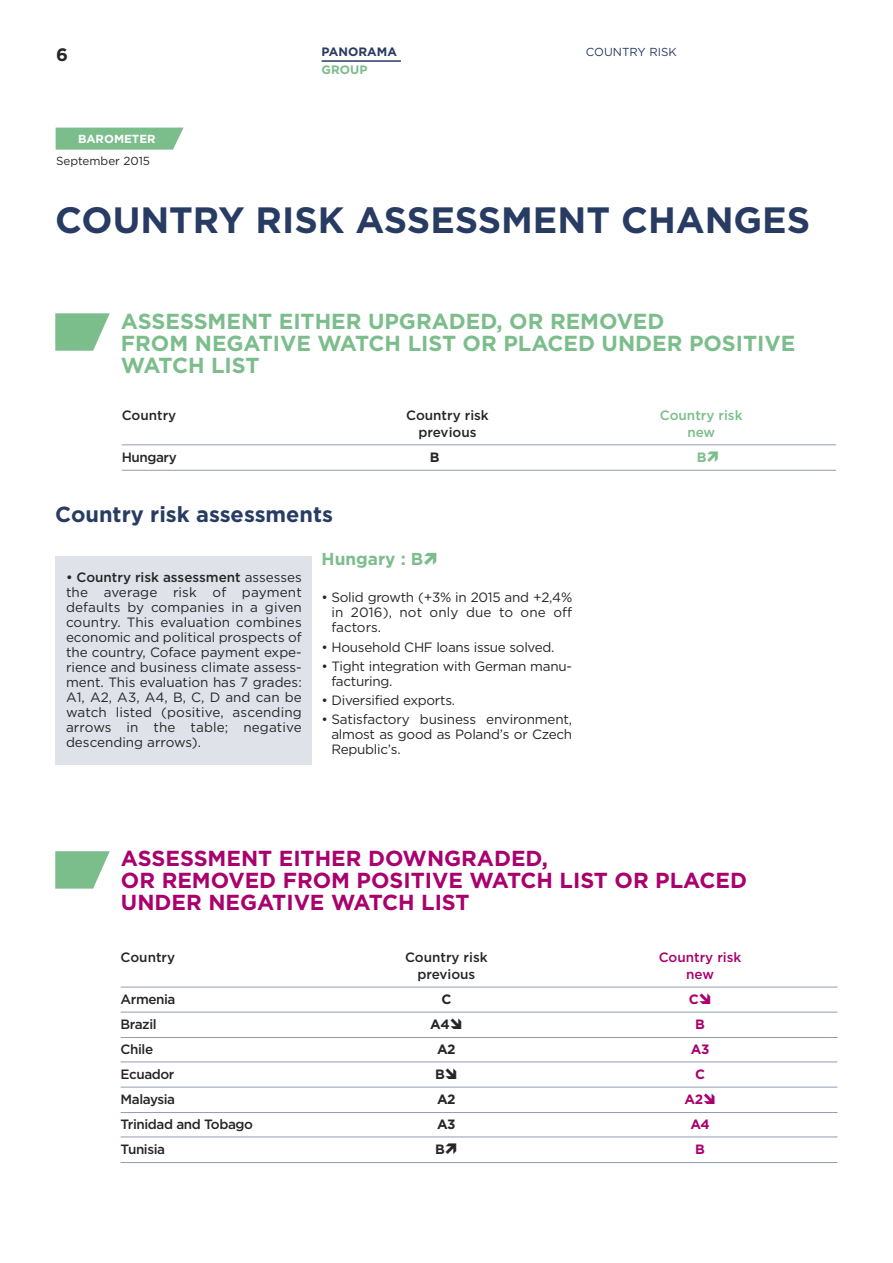
<style>
.page{position:relative;width:893px;height:1263px;background:#fff}
.page>*{position:absolute;margin:0;border:0;box-sizing:border-box;transform-origin:0 0}
.t1{font:700 36.6px "Gotham";color:#283c63}
.t2{font:700 21.75px/22.2px "Gotham";color:#a9006e}
.t3{font:700 21.75px/22.2px "Gotham";color:#7cbd8c}
.t4{font:700 21.75px "Gotham";color:#283c63}
.t5{font:700 18px "Gotham";color:#272627}
.t6{font:700 17.25px "Gotham";color:#7cbd8c}
.t7{font:13.5px/15px "Gotham";letter-spacing:-.02em;color:#272627;text-align:justify}
.t8{font:500 13.5px "Gotham";letter-spacing:-.03em;color:#272627}
.t9{font:500 13.5px "Gotham";color:#272627}
.t10{font:500 13.5px "Gotham";color:#7cbd8c}
.t11{font:500 13.5px "Gotham";color:#a9006e}
.t12{font:700 13.5px "Gotham";letter-spacing:-.03em;color:#272627}
.t13{font:700 13.5px "Gotham";color:#a9006e}
.t14{font:700 13.5px "Gotham";color:#7cbd8c}
.t15{font:700 12.15px "Gotham";color:#283c63}
.t16{font:700 12.15px "Gotham";color:#7cbd8c}
.t17{font:11.7px "Gotham";color:#272627}
.t18{font:700 11.7px "Gotham";color:#fff}
.t19{font:11.55px "Gotham";color:#283c63}
.s1{font-weight:500}
</style>
<div class="page">
<hr style="left:322px;top:60px;width:79px;height:2px;background:#283c63">
<svg style="left:56px;top:128px;width:128px;height:22px;background:#84c193"></svg>
<svg style="left:55px;top:313px;width:55px;height:38px;background:#92c89f"></svg>
<hr style="left:122px;top:444px;width:714px;height:1px;background:#919cb3">
<hr style="left:122px;top:470px;width:714px;height:1px;background:#919cb3">
<svg style="left:55px;top:851px;width:55px;height:38px;background:#92c89f"></svg>
<hr style="left:121px;top:987px;width:716px;height:1px;background:#919cb3">
<hr style="left:121px;top:1012px;width:716px;height:1px;background:#919cb3">
<hr style="left:121px;top:1037px;width:716px;height:1px;background:#919cb3">
<hr style="left:121px;top:1061px;width:716px;height:1px;background:#919cb3">
<hr style="left:121px;top:1087px;width:716px;height:1px;background:#919cb3">
<hr style="left:121px;top:1112px;width:716px;height:1px;background:#919cb3">
<hr style="left:121px;top:1136px;width:716px;height:1px;background:#919cb3">
<hr style="left:121px;top:1162px;width:716px;height:1px;background:#919cb3">
<div style="left:55px;top:556px;width:256px;height:208px;background:#dfe2e9"></div>
<h3 class="t5" style="left:56px;top:44px;width:13px">6</h3>
<p class="t15" style="left:322px;top:44px;width:77px">PANORAMA</p>
<p class="t19" style="left:586px;top:45px;width:92px">COUNTRY RISK</p>
<p class="t16" style="left:322px;top:62px;width:47px">GROUP</p>
<p class="t18" style="left:78px;top:132px;width:79px">BAROMETER</p>
<p class="t17" style="left:56px;top:154px;width:96px">September 2015</p>
<h1 class="t1" style="left:55px;top:199px;width:756px">COUNTRY RISK ASSESSMENT CHANGES</h1>
<h2 class="t3" style="left:121px;top:310px;width:676px">ASSESSMENT EITHER UPGRADED, OR REMOVED<br>FROM NEGATIVE WATCH LIST OR PLACED UNDER POSITIVE<br>WATCH LIST</h2>
<p class="t9" style="left:122px;top:407px;width:56px">Country</p>
<p class="t9" style="left:406px;top:407px;width:84px">Country risk</p>
<p class="t10" style="left:660px;top:407px;width:84px">Country risk</p>
<p class="t9" style="left:418px;top:424px;width:60px">previous</p>
<p class="t10" style="left:687px;top:424px;width:29px">new</p>
<p class="t8" style="left:122px;top:449px;width:57px">Hungary</p>
<p class="t12" style="left:430px;top:449px;width:11px">B</p>
<p class="t14" style="left:697px;top:449px;width:11px">B</p>
<h2 class="t4" style="left:55px;top:502px;width:279px">Country risk assessments</h2>
<p class="t7" style="left:66px;top:569px;width:237px"><span class="s1">• Country risk assessment</span> assesses the average risk of payment defaults by companies in a given country. This evaluation combines economic and political prospects of the country, Coface payment expe&shy;rience and business climate assess&shy;ment. This evaluation has 7 grades:<br>A1, A2, A3, A4, B, C, D and can be watch listed (positive, ascending arrows in the table; negative descending arrows).</p>
<p class="t6" style="left:322px;top:549px;width:103px">Hungary : B</p>
<p class="t7" style="left:331px;top:590px;width:242px;text-indent:-10px">• Solid growth (+3% in 2015 and +2,4% in 2016), not only due to one off factors.</p>
<p class="t7" style="left:321px;top:639px;width:235px">• Household CHF loans issue solved.</p>
<p class="t7" style="left:331px;top:659px;width:242px;text-indent:-10px">• Tight integration with German manu&shy;facturing.</p>
<p class="t7" style="left:321px;top:693px;width:135px">• Diversified exports.</p>
<p class="t7" style="left:331px;top:712px;width:242px;text-indent:-10px">• Satisfactory business environment, almost as good as Poland’s or Czech Republic’s.</p>
<h2 class="t2" style="left:121px;top:847px;width:628px">ASSESSMENT EITHER DOWNGRADED,<br>OR REMOVED FROM POSITIVE WATCH LIST OR PLACED<br>UNDER NEGATIVE WATCH LIST</h2>
<p class="t9" style="left:121px;top:950px;width:56px">Country</p>
<p class="t9" style="left:405px;top:950px;width:84px">Country risk</p>
<p class="t11" style="left:659px;top:950px;width:84px">Country risk</p>
<p class="t9" style="left:417px;top:966px;width:60px">previous</p>
<p class="t11" style="left:686px;top:966px;width:29px">new</p>
<p class="t8" style="left:121px;top:991px;width:56px">Armenia</p>
<p class="t12" style="left:441px;top:991px;width:11px">C</p>
<p class="t13" style="left:689px;top:991px;width:11px">C</p>
<p class="t8" style="left:121px;top:1016px;width:38px">Brazil</p>
<p class="t12" style="left:430px;top:1016px;width:21px">A4</p>
<p class="t13" style="left:695px;top:1016px;width:11px">B</p>
<p class="t8" style="left:121px;top:1041px;width:34px">Chile</p>
<p class="t12" style="left:437px;top:1041px;width:20px">A2</p>
<p class="t13" style="left:691px;top:1041px;width:20px">A3</p>
<p class="t8" style="left:121px;top:1066px;width:55px">Ecuador</p>
<p class="t12" style="left:435px;top:1066px;width:11px">B</p>
<p class="t13" style="left:695px;top:1066px;width:11px">C</p>
<p class="t8" style="left:121px;top:1091px;width:56px">Malaysia</p>
<p class="t12" style="left:437px;top:1091px;width:20px">A2</p>
<p class="t13" style="left:684px;top:1091px;width:20px">A2</p>
<p class="t8" style="left:121px;top:1116px;width:134px">Trinidad and Tobago</p>
<p class="t12" style="left:437px;top:1116px;width:20px">A3</p>
<p class="t13" style="left:690px;top:1116px;width:21px">A4</p>
<p class="t8" style="left:121px;top:1141px;width:46px">Tunisia</p>
<p class="t12" style="left:435px;top:1141px;width:11px">B</p>
<p class="t13" style="left:695px;top:1141px;width:11px">B</p>
</div>
